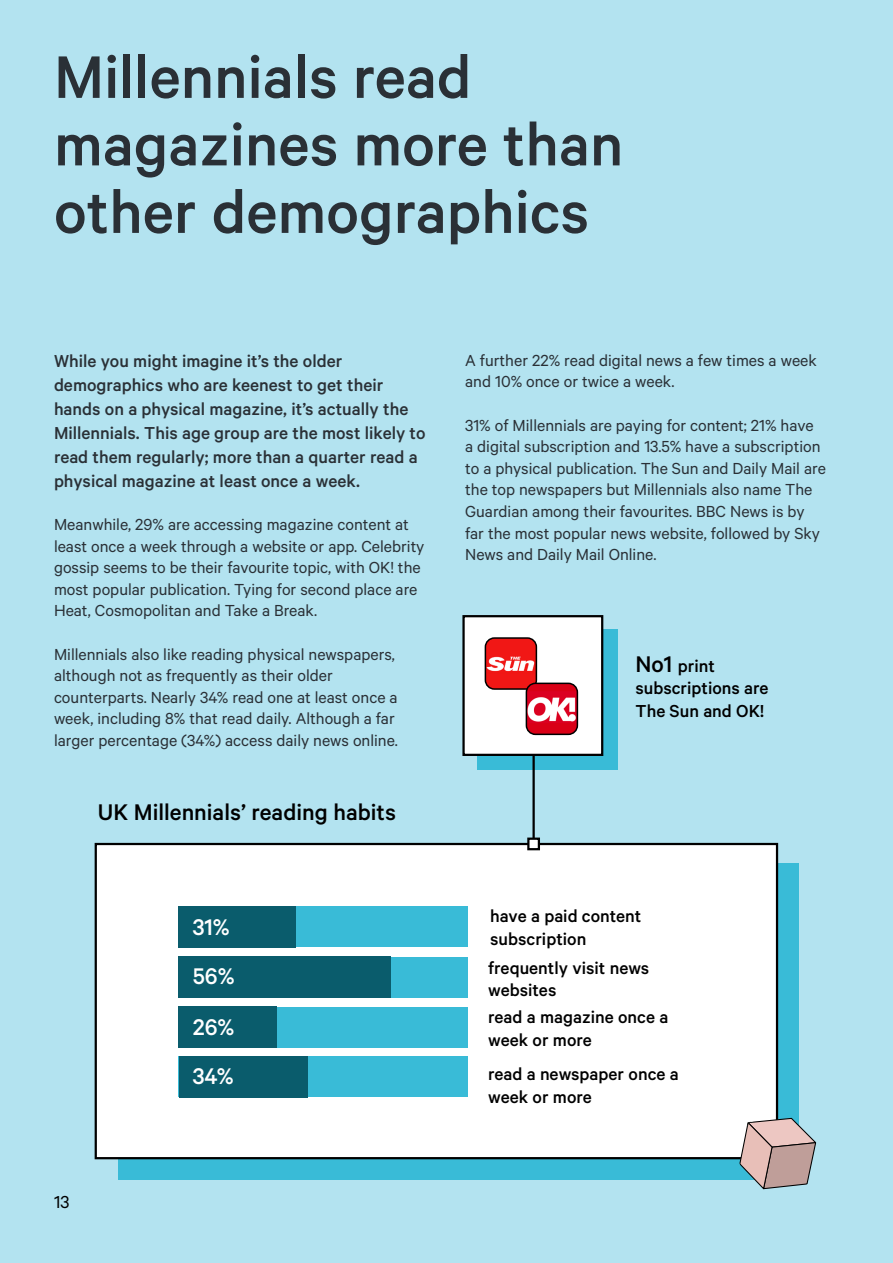
<style>
.page{position:relative;width:893px;height:1263px;background:#b3e3f0}
.page>*{position:absolute;margin:0;border:0;box-sizing:border-box;transform-origin:0 0}
.t1{font:500 67.5px/67.5px "Calibre";color:#2a3036}
.t2{font:500 25.5px "Calibre";color:#000}
.t3{font:500 25.5px "Calibre";color:#fff}
.t4{font:500 19.5px/24px "Calibre";color:#2a3036}
.t5{font:500 19.5px/22.5px "Calibre";color:#000}
.Paragraph_Style_1{font:19.5px "Calibre";color:#000}
.t6{font:18px/21.6px "Calibre";color:#2a3036}
.s1{font-size:25.5px}
</style>
<div class="page">
<div style="left:477px;top:629px;width:140px;height:141px;background:#39bbd7"></div>
<div style="left:118px;top:863px;width:680px;height:316px;background:#39bbd7"></div>
<div style="left:96px;top:844px;width:681px;height:314px;background:#fff"></div>
<div style="left:95px;top:843px;width:683px;height:316px;border:2px solid #000"></div>
<div style="left:179px;top:906px;width:289px;height:41px;background:#39bbd7"></div>
<div style="left:179px;top:957px;width:289px;height:41px;background:#39bbd7"></div>
<div style="left:179px;top:1007px;width:289px;height:41px;background:#39bbd7"></div>
<div style="left:179px;top:1056px;width:289px;height:41px;background:#39bbd7"></div>
<div style="left:179px;top:1056px;width:128px;height:41px;background:#0a5c6c"></div>
<div style="left:179px;top:1006px;width:98px;height:42px;background:#0a5c6c"></div>
<div style="left:179px;top:956px;width:212px;height:42px;background:#0a5c6c"></div>
<div style="left:179px;top:906px;width:117px;height:42px;background:#0a5c6c"></div>
<svg style="left:739px;top:1117px;width:78px;height:73px"></svg>
<div style="left:464px;top:616px;width:138px;height:139px;background:#fff"></div>
<div style="left:462px;top:615px;width:141px;height:141px;border:2px solid #000"></div>
<img style="left:485px;top:640px;width:49px;height:47px">
<div style="left:485px;top:637px;width:52px;height:53px;border:2px solid #000;border-radius:9px"></div>
<div style="left:526px;top:683px;width:51px;height:51px;background:#d90016;border-radius:9px"></div>
<img style="left:529px;top:692px;width:46px;height:31px">
<div style="left:526px;top:683px;width:52px;height:52px;border:2px solid #000;border-radius:9px"></div>
<hr style="left:532px;top:755px;width:3px;height:89px;background:#000">
<div style="left:528px;top:839px;width:11px;height:10px;background:#fff"></div>
<div style="left:527px;top:837px;width:13px;height:13px;border:2px solid #000"></div>
<p class="t1" style="left:54px;top:41px;width:571px">Millennials read magazines more than other demographics</p>
<p class="t4" style="left:54px;top:348px;width:290px">While you might imagine it’s the older</p>
<p class="t4" style="left:54px;top:372px;width:373px">demographics who are keenest to get their hands on a physical magazine, it’s actually the Millennials. This age group are the most likely to read them regularly; more than a quarter read a physical magazine at least once a week.</p>
<p class="t6" style="left:54px;top:513px;width:372px">Meanwhile, 29% are accessing magazine content at least once a week through a website or app. Celebrity gossip seems to be their favourite topic, with OK! the most popular publication. Tying for second place are Heat, Cosmopolitan and Take a Break.</p>
<p class="t6" style="left:54px;top:643px;width:346px">Millennials also like reading physical newspapers, although not as frequently as their older counterparts. Nearly 34% read one at least once a week, including 8% that read daily. Although a far larger percentage (34%) access daily news online.</p>
<p class="t2" style="left:98px;top:797px;width:300px">UK Millennials’ reading habits</p>
<p class="Paragraph_Style_1" style="left:54px;top:1191px;width:17px">13</p>
<p class="t3" style="left:193px;top:912px;width:39px">31%</p>
<p class="t3" style="left:193px;top:961px;width:43px">56%</p>
<p class="t3" style="left:193px;top:1012px;width:43px">26%</p>
<p class="t3" style="left:193px;top:1061px;width:42px">34%</p>
<p class="t6" style="left:465px;top:349px;width:353px">A further 22% read digital news a few times a week and 10% once or twice a week.</p>
<p class="t6" style="left:465px;top:414px;width:362px">31% of Millennials are paying for content; 21% have a digital subscription and 13.5% have a subscription to a physical publication. The Sun and Daily Mail are the top newspapers but Millennials also name The Guardian among their favourites. BBC News is by far the most popular news website, followed by Sky News and Daily Mail Online.</p>
<p class="t5" style="left:635px;top:654px;width:81px"><span class="s1">No1</span> print</p>
<p class="t5" style="left:635px;top:677px;width:135px">subscriptions are</p>
<p class="t5" style="left:635px;top:699px;width:130px">The Sun and OK!</p>
<p class="t5" style="left:490px;top:904px;width:153px">have a paid content</p>
<p class="t5" style="left:490px;top:927px;width:98px">subscription</p>
<p class="t5" style="left:488px;top:956px;width:163px">frequently visit news websites</p>
<p class="t5" style="left:488px;top:1005px;width:182px">read a magazine once a week or more</p>
<p class="t5" style="left:488px;top:1062px;width:192px">read a newspaper once a week or more</p>
</div>
